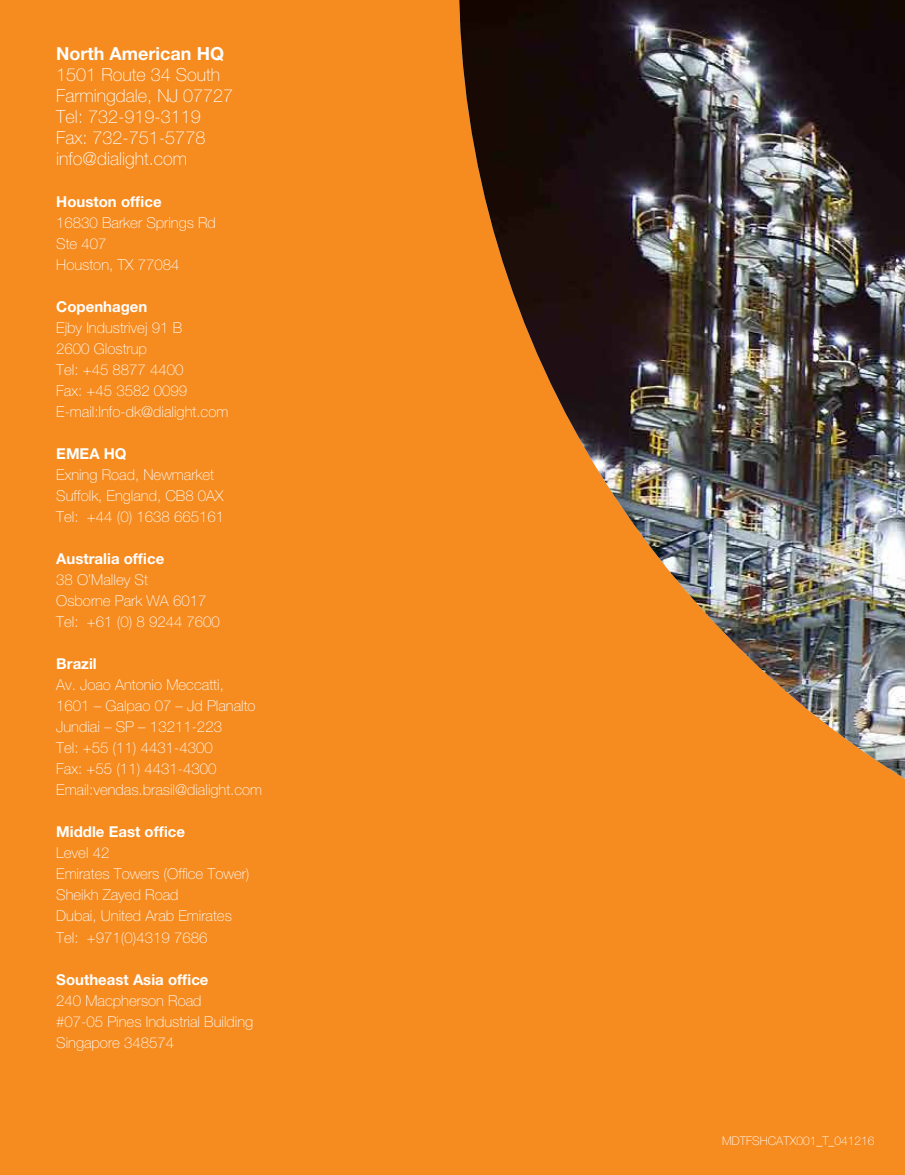
<style>
.page{position:relative;width:905px;height:1175px;background:#fff}
.page>*{position:absolute;margin:0;border:0;box-sizing:border-box;transform-origin:0 0}
.t1{font:100 18px/21px "Helvetica Neue LT Std";color:#fff}
.t2{font:100 15px/21px "Helvetica Neue LT Std";color:#fff}
.t3{font:100 12px "Helvetica Neue LT Std";color:#fff}
.s1{font-weight:700}
</style>
<div class="page">
<div style="left:0;top:0;width:904px;height:1174px;background:#f68b1f"></div>
<img style="left:459px;top:0;width:445px;height:779px">
<p class="t1" style="left:56px;top:43px;width:178px"><span class="s1">North American HQ<br></span>1501 Route 34 South<br>Farmingdale, NJ 07727<br>Tel: 732-919-3119<br>Fax: 732-751-5778 info@dialight.com</p>
<p class="t2" style="left:56px;top:191px;width:161px"><span class="s1">Houston office<br></span>16830 Barker Springs Rd<br>Ste 407<br>Houston, TX 77084</p>
<p class="t2" style="left:56px;top:296px;width:173px"><span class="s1">Copenhagen<br></span>Ejby Industrivej 91 B<br>2600 Glostrup<br>Tel: +45 8877 4400<br>Fax: +45 3582 0099<br>E-mail:Info-dk@dialight.com</p>
<p class="t2" style="left:56px;top:443px;width:169px"><span class="s1">EMEA HQ<br></span>Exning Road, Newmarket<br>Suffolk, England, CB8 0AX<br>Tel: +44 (0) 1638 665161</p>
<p class="t2" style="left:56px;top:548px;width:165px"><span class="s1">Australia office<br></span>38 O’Malley St<br>Osborne Park WA 6017<br>Tel: +61 (0) 8 9244 7600</p>
<p class="t2" style="left:56px;top:653px;width:207px"><span class="s1">Brazil<br></span>Av. Joao Antonio Meccatti,<br>1601 – Galpao 07 – Jd Planalto<br>Jundiai – SP – 13211-223<br>Tel: +55 (11) 4431-4300<br>Fax: +55 (11) 4431-4300<br>Email:vendas.brasil@dialight.com</p>
<p class="t2" style="left:56px;top:821px;width:195px"><span class="s1">Middle East office<br></span>Level 42<br>Emirates Towers (Office Tower)<br>Sheikh Zayed Road<br>Dubai, United Arab Emirates<br>Tel: +971(0)4319 7686</p>
<p class="t2" style="left:56px;top:968px;width:198px"><span class="s1">Southeast Asia office<br></span>240 Macpherson Road<br>#07-05 Pines Industrial Building<br>Singapore 348574</p>
<p class="t3" style="left:722px;top:1133px;width:154px">MDTFSHCATX001_T_041216</p>
</div>
